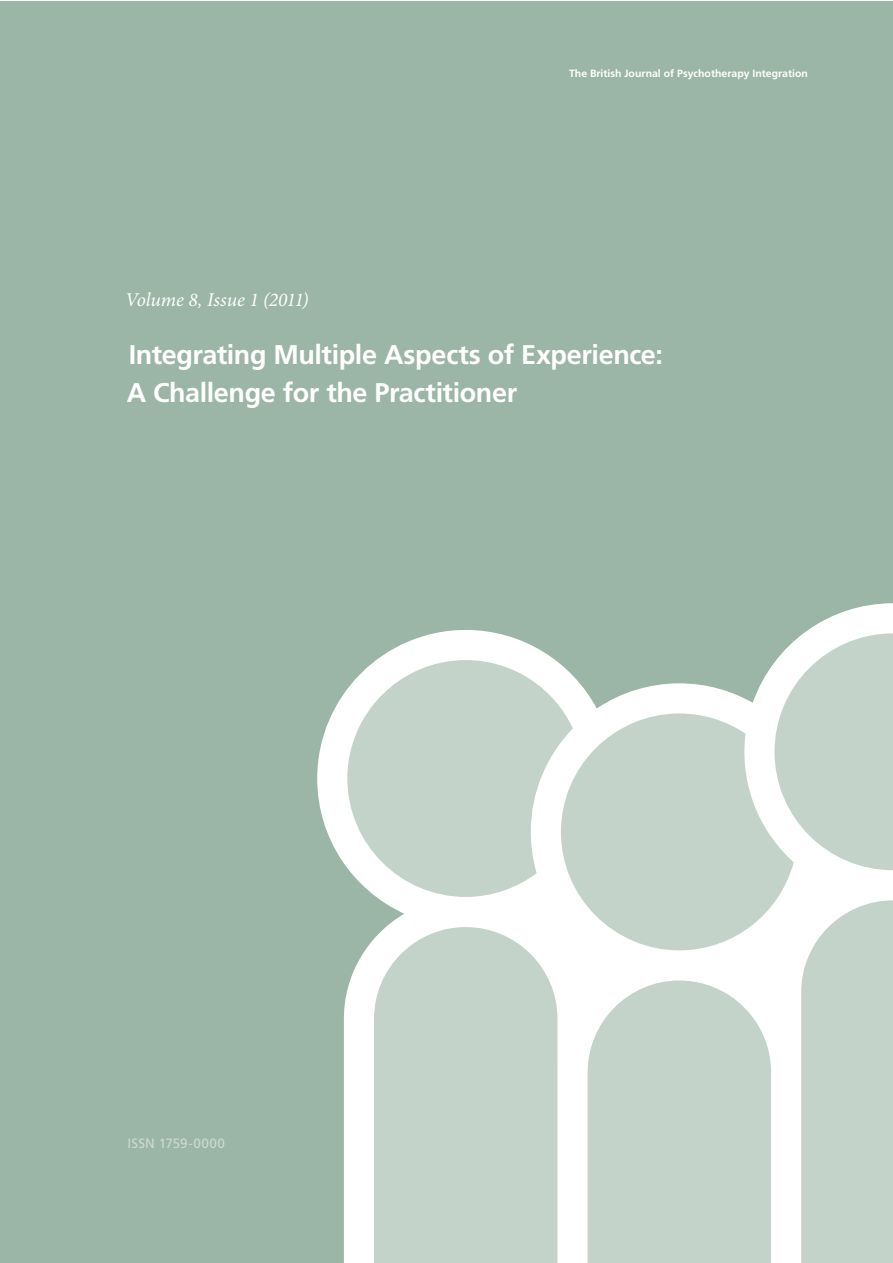
<style>
.page{position:relative;width:893px;height:1263px;background:#fff}
.page>*{position:absolute;margin:0;border:0;box-sizing:border-box;transform-origin:0 0}
.t1{font:700 27px/38.2px "Frutiger LT Std";letter-spacing:-.015em;color:#fff}
.t2{font:italic 19.5px "Minion Pro";letter-spacing:-.005em;color:#fff}
.t3{font:13.5px "Frutiger LT Std";letter-spacing:.01em;color:#cddad3}
.t4{font:700 10.5px "Frutiger LT Std";color:#fff}
</style>
<div class="page">
<div style="left:0;top:1px;width:892px;height:1262px;background:#9bb5a7"></div>
<svg style="left:317px;top:603px;width:575px;height:660px;fill:#fff"></svg>
<div style="left:374px;top:927px;width:183px;height:336px;background:#c3d3ca"></div>
<svg style="left:347px;top:660px;width:226px;height:237px;fill:#c3d3ca"></svg>
<svg style="left:561px;top:713px;width:233px;height:237px;fill:#c3d3ca"></svg>
<svg style="left:588px;top:980px;width:183px;height:283px;fill:#c3d3ca"></svg>
<svg style="left:774px;top:633px;width:118px;height:237px"></svg>
<div style="left:801px;top:900px;width:91px;height:363px;background:#c3d3ca"></div>
<p class="t4" style="left:569px;top:67px;width:240px">The British Journal of Psychotherapy Integration</p>
<p class="t2" style="left:125px;top:287px;width:185px">Volume 8, Issue 1 (2011)</p>
<p class="t1" style="left:127px;top:335px;width:538px">Integrating Multiple Aspects of Experience:<br>A Challenge for the Practitioner</p>
<p class="t3" style="left:128px;top:1135px;width:99px">ISSN 1759-0000</p>
</div>
